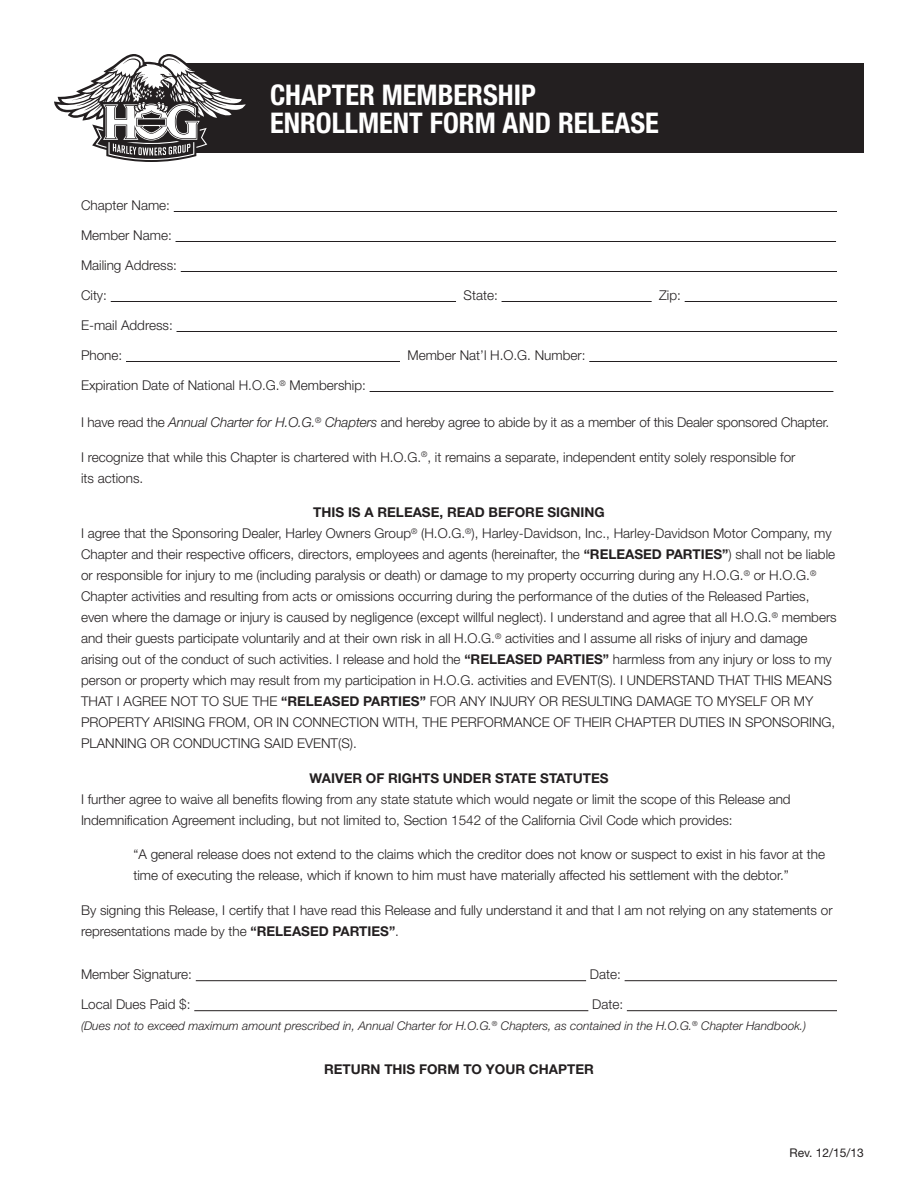
<style>
.page{position:relative;width:918px;height:1188px;background:#fff}
.page>*{position:absolute;margin:0;border:0;box-sizing:border-box;transform-origin:0 0}
.t1{font:700 condensed 28.5px/28.5px "Helvetica Neue";color:#fff}
.t2{font:300 13.5px/21px "Helvetica Neue";color:#231f20}
.t3{font:700 13.5px "Helvetica Neue";color:#231f20}
.t4{font:italic 300 12px "Helvetica Neue";color:#231f20}
.t5{font:12px "Helvetica Neue";color:#231f20}
.s1{font-style:italic}
.s2{font-weight:700}
</style>
<div class="page">
<div style="left:151px;top:63px;width:713px;height:90px;background:#231f20"></div>
<hr style="left:174px;top:211px;width:663px;height:1px;background:#231f20">
<hr style="left:176px;top:241px;width:660px;height:1px;background:#231f20">
<hr style="left:181px;top:271px;width:656px;height:1px;background:#231f20">
<hr style="left:111px;top:301px;width:345px;height:1px;background:#231f20">
<hr style="left:502px;top:301px;width:150px;height:1px;background:#231f20">
<hr style="left:685px;top:301px;width:152px;height:1px;background:#231f20">
<hr style="left:177px;top:331px;width:660px;height:1px;background:#231f20">
<hr style="left:126px;top:361px;width:274px;height:1px;background:#231f20">
<hr style="left:589px;top:361px;width:248px;height:1px;background:#231f20">
<hr style="left:370px;top:391px;width:463px;height:1px;background:#231f20">
<hr style="left:196px;top:980px;width:390px;height:1px;background:#231f20">
<hr style="left:625px;top:980px;width:212px;height:1px;background:#231f20">
<hr style="left:194px;top:1010px;width:394px;height:1px;background:#231f20">
<hr style="left:627px;top:1010px;width:210px;height:1px;background:#231f20">
<svg style="left:54px;top:54px;width:192px;height:108px"></svg>
<p class="t1" style="left:270px;top:80px;width:390px">CHAPTER MEMBERSHIP<br>ENROLLMENT FORM AND RELEASE</p>
<p class="t2" style="left:81px;top:195px;width:91px">Chapter Name:</p>
<p class="t2" style="left:81px;top:225px;width:92px">Member Name:</p>
<p class="t2" style="left:81px;top:255px;width:98px">Mailing Address:</p>
<p class="t2" style="left:81px;top:285px;width:28px">City:</p>
<p class="t2" style="left:464px;top:285px;width:36px">State:</p>
<p class="t2" style="left:659px;top:285px;width:23px">Zip:</p>
<p class="t2" style="left:81px;top:315px;width:93px">E-mail Address:</p>
<p class="t2" style="left:81px;top:345px;width:43px">Phone:</p>
<p class="t2" style="left:407px;top:345px;width:180px">Member Nat’l H.O.G. Number:</p>
<p class="t2" style="left:81px;top:375px;width:286px">Expiration Date of National H.O.G.<sup>®</sup> Membership:</p>
<p class="t2" style="left:81px;top:412px;width:750px">I have read the <span class="s1">Annual Charter for H.O.G.</span><sup>®</sup> <span class="s1">Chapters</span> and hereby agree to abide by it as a member of this Dealer sponsored Chapter.</p>
<p class="t2" style="left:81px;top:446px;width:716px">I recognize that while this Chapter is chartered with H.O.G.<sup>®</sup>, it remains a separate, independent entity solely responsible for its actions.</p>
<p class="t3" style="left:313px;top:504px;width:293px">THIS IS A RELEASE, READ BEFORE SIGNING</p>
<p class="t2" style="left:81px;top:523px;width:757px">I agree that the Sponsoring Dealer, Harley Owners Group<sup>®</sup> (H.O.G.<sup>®</sup>), Harley-Davidson, Inc., Harley-Davidson Motor Company, my Chapter and their respective officers, directors, employees and agents (hereinafter, the <span class="s2">“RELEASED PARTIES”</span>) shall not be liable or responsible for injury to me (including paralysis or death) or damage to my property occurring during any H.O.G.<sup>®</sup> or H.O.G.<sup>® </sup>Chapter activities and resulting from acts or omissions occurring during the performance of the duties of the Released Parties, even where the damage or injury is caused by negligence (except willful neglect). I understand and agree that all H.O.G.<sup>®</sup> members and their guests participate voluntarily and at their own risk in all H.O.G.<sup>®</sup> activities and I assume all risks of injury and damage arising out of the conduct of such activities. I release and hold the <span class="s2">“RELEASED PARTIES”</span> harmless from any injury or loss to my person or property which may result from my participation in H.O.G. activities and EVENT(S). I UNDERSTAND THAT THIS MEANS THAT I AGREE NOT TO SUE THE <span class="s2">“RELEASED PARTIES”</span> FOR ANY INJURY OR RESULTING DAMAGE TO MYSELF OR MY PROPERTY ARISING FROM, OR IN CONNECTION WITH, THE PERFORMANCE OF THEIR CHAPTER DUTIES IN SPONSORING, PLANNING OR CONDUCTING SAID EVENT(S).</p>
<p class="t3" style="left:309px;top:770px;width:301px">WAIVER OF RIGHTS UNDER STATE STATUTES</p>
<p class="t2" style="left:81px;top:788px;width:711px">I further agree to waive all benefits flowing from any state statute which would negate or limit the scope of this Release and<br>Indemnification Agreement including, but not limited to, Section 1542 of the California Civil Code which provides:</p>
<p class="t2" style="left:134px;top:844px;width:693px">“A general release does not extend to the claims which the creditor does not know or suspect to exist in his favor at the time of executing the release, which if known to him must have materially affected his settlement with the debtor.”</p>
<p class="t2" style="left:81px;top:899px;width:753px">By signing this Release, I certify that I have read this Release and fully understand it and that I am not relying on any statements or representations made by the <span class="s2">“RELEASED PARTIES”</span>.</p>
<p class="t2" style="left:81px;top:964px;width:113px">Member Signature:</p>
<p class="t2" style="left:590px;top:964px;width:33px">Date:</p>
<p class="t2" style="left:81px;top:994px;width:111px">Local Dues Paid $:</p>
<p class="t2" style="left:592px;top:994px;width:33px">Date:</p>
<p class="t4" style="left:81px;top:1019px;width:727px">(Dues not to exceed maximum amount prescribed in, Annual Charter for H.O.G.<sup>®</sup> Chapters, as contained in the H.O.G.<sup>®</sup> Chapter Handbook.)</p>
<p class="t3" style="left:324px;top:1061px;width:271px">RETURN THIS FORM TO YOUR CHAPTER</p>
<p class="t5" style="left:790px;top:1146px;width:76px">Rev. 12/15/13</p>
</div>
